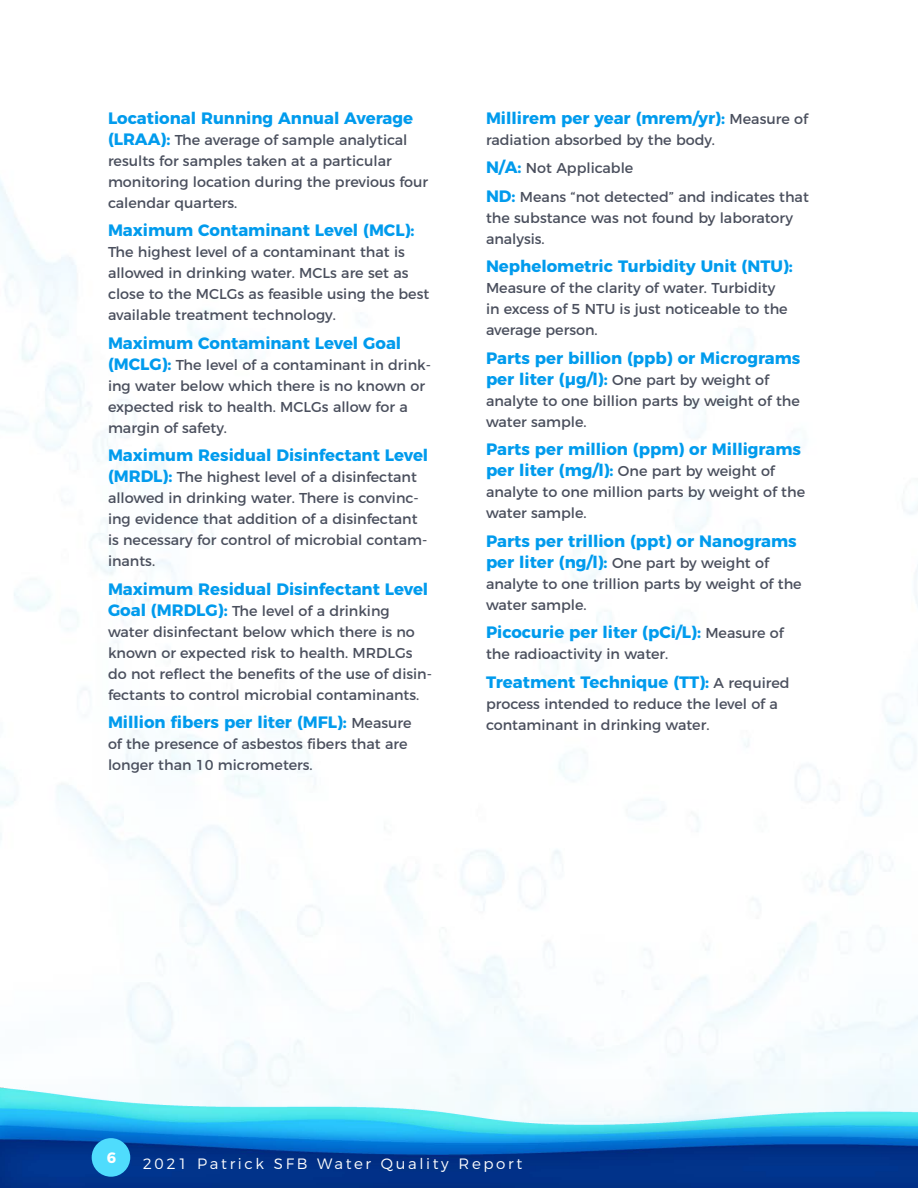
<style>
.page{position:relative;width:918px;height:1188px;background:#fff}
.page>*{position:absolute;margin:0;border:0;box-sizing:border-box;transform-origin:0 0}
.Basic_w_Pretext_intr{font:700 16.5px "Montserrat";color:#019bed}
.t1{font:300 15px "Montserrat";letter-spacing:.175em;color:#fff}
.t2{font:700 15px "Montserrat";color:#fff}
.Basic_w_Pretext_intr-2{font:14.4px/21px "Montserrat";color:#4a4f5d}
.s1{font-weight:700;font-size:16.5px;color:#019bed}
.s2{font-weight:400;font-size:14.4px;color:#4a4f5d}
</style>
<div class="page">
<img style="left:0;top:1079px;width:918px;height:109px">
<div style="left:92px;top:1138px;width:38px;height:39px;background:#4fdcfd;border-radius:50%"></div>
<p class="Basic_w_Pretext_intr" style="left:108px;top:105px;width:307px">Locational Running Annual Average</p>
<p class="Basic_w_Pretext_intr-2" style="left:108px;top:128px;width:322px"><span class="s1">(LRAA):</span> The average of sample analytical results for samples taken at a particular monitoring location during the previous four calendar quarters.</p>
<p class="Basic_w_Pretext_intr" style="left:108px;top:217px;width:308px">Maximum Contaminant Level (MCL):</p>
<p class="Basic_w_Pretext_intr-2" style="left:108px;top:241px;width:323px">The highest level of a contaminant that is allowed in drinking water. MCLs are set as close to the MCLGs as feasible using the best available treatment technology.</p>
<p class="Basic_w_Pretext_intr" style="left:108px;top:330px;width:295px">Maximum Contaminant Level Goal</p>
<p class="Basic_w_Pretext_intr-2" style="left:108px;top:353px;width:325px"><span class="s1">(MCLG):</span> The level of a contaminant in drink&shy;ing water below which there is no known or expected risk to health. MCLGs allow for a margin of safety.</p>
<p class="Basic_w_Pretext_intr" style="left:108px;top:442px;width:322px">Maximum Residual Disinfectant Level</p>
<p class="Basic_w_Pretext_intr-2" style="left:108px;top:466px;width:321px"><span class="s1">(MRDL):</span> The highest level of a disinfectant allowed in drinking water. There is convinc&shy;ing evidence that addition of a disinfectant is necessary for control of microbial contam&shy;inants.</p>
<p class="Basic_w_Pretext_intr" style="left:108px;top:576px;width:322px">Maximum Residual Disinfectant Level</p>
<p class="Basic_w_Pretext_intr-2" style="left:108px;top:599px;width:326px"><span class="s1">Goal (MRDLG):</span> The level of a drinking water disinfectant below which there is no known or expected risk to health. MRDLGs do not reflect the benefits of the use of disin&shy;fectants to control microbial contaminants.</p>
<p class="Basic_w_Pretext_intr" style="left:108px;top:709px;width:305px">Million fibers per liter (MFL): <span class="s2">Measure</span></p>
<p class="Basic_w_Pretext_intr-2" style="left:108px;top:733px;width:301px">of the presence of asbestos fibers that are longer than 10 micrometers.</p>
<p class="Basic_w_Pretext_intr" style="left:486px;top:105px;width:323px">Millirem per year (mrem/yr): <span class="s2">Measure of</span></p>
<p class="Basic_w_Pretext_intr-2" style="left:486px;top:128px;width:231px">radiation absorbed by the body.</p>
<p class="Basic_w_Pretext_intr-2" style="left:486px;top:157px;width:149px"><span class="s1">N/A:</span> Not Applicable</p>
<p class="Basic_w_Pretext_intr-2" style="left:486px;top:185px;width:324px"><span class="s1">ND:</span> Means “not detected” and indicates that the substance was not found by laboratory analysis.</p>
<p class="Basic_w_Pretext_intr" style="left:486px;top:253px;width:308px">Nephelometric Turbidity Unit (NTU):</p>
<p class="Basic_w_Pretext_intr-2" style="left:486px;top:277px;width:303px">Measure of the clarity of water. Turbidity in excess of 5 NTU is just noticeable to the average person.</p>
<p class="Basic_w_Pretext_intr" style="left:486px;top:345px;width:316px">Parts per billion (ppb) or Micrograms</p>
<p class="Basic_w_Pretext_intr-2" style="left:486px;top:368px;width:315px"><span class="s1">per liter (µg/l):</span> One part by weight of analyte to one billion parts by weight of the water sample.</p>
<p class="Basic_w_Pretext_intr" style="left:486px;top:436px;width:316px">Parts per million (ppm) or Milligrams</p>
<p class="Basic_w_Pretext_intr-2" style="left:486px;top:460px;width:321px"><span class="s1">per liter (mg/l):</span> One part by weight of analyte to one million parts by weight of the water sample.</p>
<p class="Basic_w_Pretext_intr" style="left:486px;top:528px;width:312px">Parts per trillion (ppt) or Nanograms</p>
<p class="Basic_w_Pretext_intr-2" style="left:486px;top:551px;width:317px"><span class="s1">per liter (ng/l):</span> One part by weight of analyte to one trillion parts by weight of the water sample.</p>
<p class="Basic_w_Pretext_intr" style="left:486px;top:619px;width:299px">Picocurie per liter (pCi/L): <span class="s2">Measure of</span></p>
<p class="Basic_w_Pretext_intr-2" style="left:486px;top:643px;width:184px">the radioactivity in water.</p>
<p class="Basic_w_Pretext_intr" style="left:486px;top:669px;width:305px">Treatment Technique (TT): <span class="s2">A required</span></p>
<p class="Basic_w_Pretext_intr-2" style="left:486px;top:692px;width:293px">process intended to reduce the level of a contaminant in drinking water.</p>
<p class="t2" style="left:107px;top:1146px;width:11px">6</p>
<p class="t1" style="left:143px;top:1152px;width:381px">2021 Patrick SFB Water Quality Report</p>
</div>
